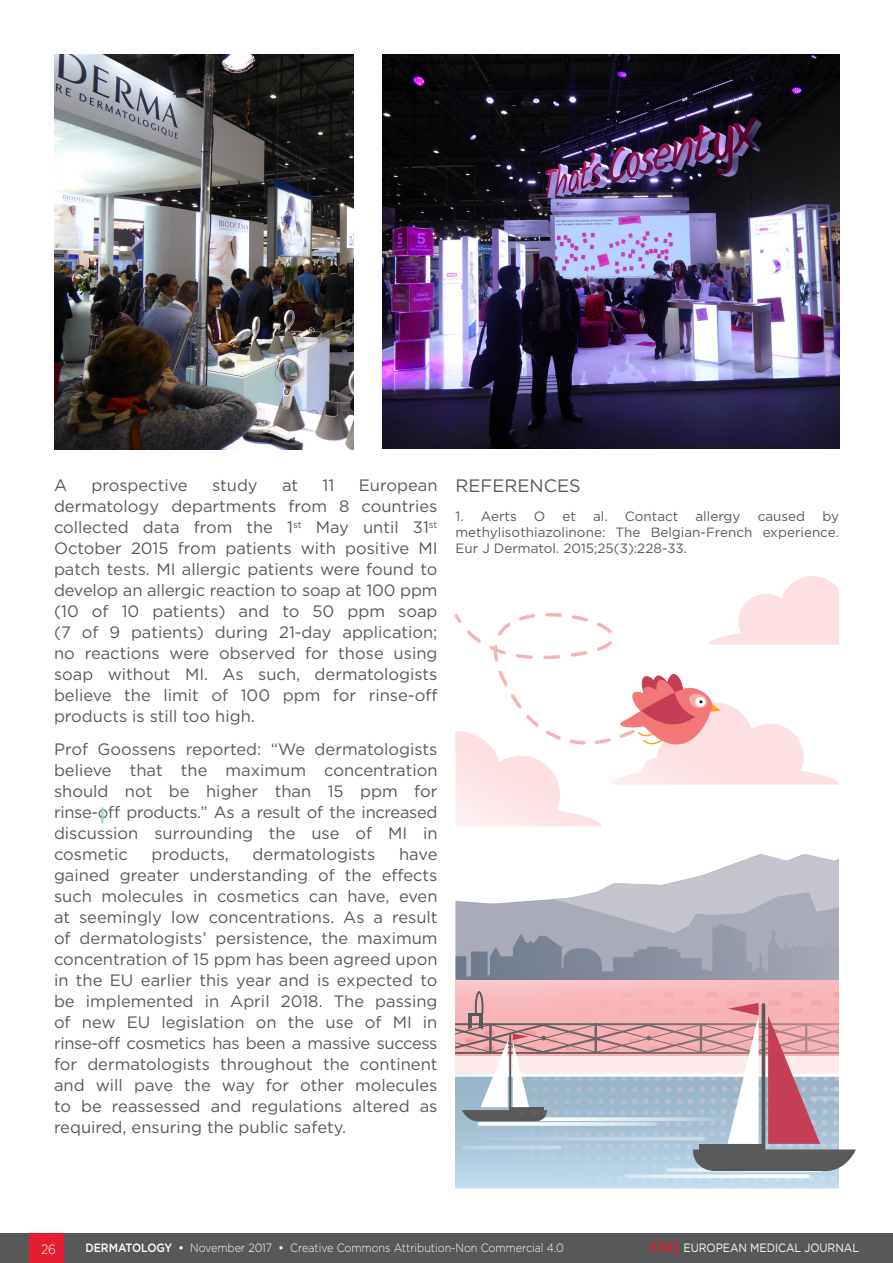
<style>
.page{position:relative;width:893px;height:1263px;background:#fff}
.page>*{position:absolute;margin:0;border:0;box-sizing:border-box;transform-origin:0 0}
.t1{font:18px "Gotham";color:#58595b}
.t2{font:16.5px/21px "Gotham";color:#58595b;text-align:justify}
.t3{font:13.5px/16.2px "Gotham";color:#58595b;text-align:justify}
.t4{font:300 13.5px "Gotham";color:#fff;scale:.9 1}
.t5{font:300 12px "Gotham";letter-spacing:-.005em;color:#fff;scale:.9 1}
.t6{font:12px "Gotham";letter-spacing:-.005em;color:#fff;scale:.9 1}
.s1{font-weight:500}
.s2{font-family:"Palatino Linotype";font-weight:700;font-size:15px;color:#e41d2f}
</style>
<div class="page">
<div style="left:0;top:1233px;width:893px;height:30px;background:#57585a"></div>
<div style="left:30px;top:1233px;width:34px;height:30px;background:#e41d2f"></div>
<img style="left:382px;top:54px;width:457px;height:395px">
<img style="left:54px;top:55px;width:300px;height:394px">
<svg style="left:101px;top:808px;width:2px;height:14px"></svg>
<div style="left:455px;top:979px;width:384px;height:77px;background:#f9bec2"></div>
<svg style="left:454px;top:576px;width:385px;height:250px"></svg>
<svg style="left:455px;top:854px;width:384px;height:127px"></svg>
<svg style="left:455px;top:991px;width:401px;height:197px"></svg>
<p class="t2" style="left:54px;top:475px;width:15px">A</p>
<p class="t2" style="left:91px;top:475px;width:98px">prospective</p>
<p class="t2" style="left:212px;top:475px;width:47px">study</p>
<p class="t2" style="left:282px;top:475px;width:18px">at</p>
<p class="t2" style="left:323px;top:475px;width:13px">11</p>
<p class="t2" style="left:54px;top:475px;width:385px;text-indent:305px">European dermatology departments from 8 countries collected data from the 1<sup>st</sup> May until 31<sup>st </sup>October 2015 from patients with positive MI patch tests. MI allergic patients were found to develop an allergic reaction to soap at 100 ppm (10 of 10 patients) and to 50 ppm soap (7 of 9 patients) during 21-day application; no reactions were observed for those using soap without MI. As such, dermatologists believe the limit of 100 ppm for rinse-off products is still too high.</p>
<p class="t2" style="left:54px;top:739px;width:385px">Prof Goossens reported: “We dermatologists believe that the maximum concentration should not be higher than 15 ppm for rinse-off products.” As a result of the increased discussion surrounding the use of MI in cosmetic</p>
<p class="t2" style="left:54px;top:844px;width:385px;text-indent:345px">have gained greater understanding of the effects such molecules in cosmetics can have, even at seemingly low concentrations. As a result of dermatologists’ persistence, the maximum concentration of 15 ppm has been agreed upon in the EU earlier this year and is expected to be implemented in April 2018. The passing of new EU legislation on the use of MI in rinse-off cosmetics has been a massive success for dermatologists throughout the continent and will pave the way for other molecules to be reassessed and regulations altered as required, ensuring the public safety.</p>
<p class="t2" style="left:152px;top:844px;width:79px">products,</p>
<p class="t2" style="left:253px;top:844px;width:124px">dermatologists</p>
<p class="t1" style="left:455px;top:475px;width:127px">REFERENCES</p>
<p class="t3" style="left:455px;top:507px;width:63px">1. Aerts</p>
<p class="t3" style="left:534px;top:507px;width:13px">O</p>
<p class="t3" style="left:562px;top:507px;width:15px">et</p>
<p class="t3" style="left:593px;top:507px;width:87px">al. Contact</p>
<p class="t3" style="left:695px;top:507px;width:47px">allergy</p>
<p class="t3" style="left:758px;top:507px;width:49px">caused</p>
<p class="t3" style="left:455px;top:507px;width:385px;text-indent:367px">by methylisothiazolinone: The Belgian-French experience.<br>Eur J Dermatol. 2015;25(3):228-33.</p>
<p class="t4" style="left:41px;top:1240px;width:18px">26</p>
<p class="t5" style="left:85px;top:1240px;width:533px"><span class="s1">DERMATOLOGY •</span> November 2017 <span class="s1">•</span> Creative Commons Attribution-Non Commercial 4.0</p>
<p class="t6" style="left:650px;top:1240px;width:234px"><span class="s2">EMJ</span> EUROPEAN MEDICAL JOURNAL</p>
</div>
